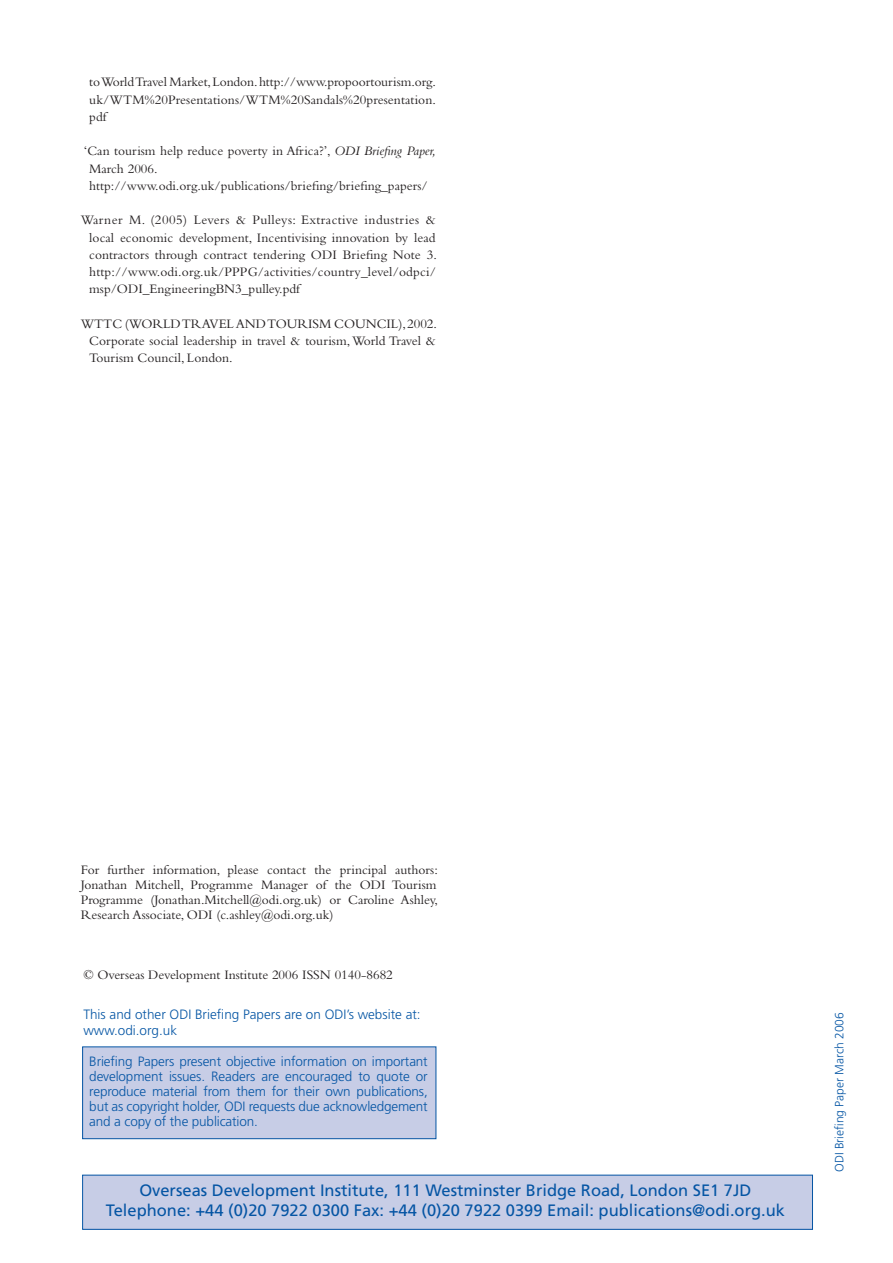
<style>
.page{position:relative;width:893px;height:1263px;background:#fff}
.page>*{position:absolute;margin:0;border:0;box-sizing:border-box;transform-origin:0 0}
.t1{font:16.5px/19.8px "Frutiger";color:#0555a4;text-align:center}
.t2{font:13.5px/17.2px "Bembo";color:#231f20;text-align:justify}
.t3{font:300 13.5px/15px "Frutiger";letter-spacing:-.01em;color:#0555a4}
.t4{font:300 12px "Frutiger";color:#0555a4}
.s1{font-style:italic}
</style>
<div class="page">
<div style="left:83px;top:1047px;width:353px;height:92px;background:#c7cde6"></div>
<div style="left:82px;top:1046px;width:354px;height:93px;border:1px solid #0555a4"></div>
<div style="left:83px;top:1175px;width:729px;height:54px;background:#c7cde6"></div>
<div style="left:82px;top:1175px;width:731px;height:55px;border:1px solid #0555a4"></div>
<p class="t2" style="left:89px;top:73px;width:348px">to World Travel Market, London. http://www.propoortourism.org. uk/WTM%20Presentations/WTM%20Sandals%20presentation. pdf</p>
<p class="t2" style="left:89px;top:142px;width:348px;text-align:left;text-indent:-5px">‘Can tourism help reduce poverty in Africa?’, <span class="s1">ODI Briefing Paper,<br></span>March 2006. http://www.odi.org.uk/publications/briefing/briefing_papers/</p>
<p class="t2" style="left:89px;top:211px;width:349px;text-indent:-8px">Warner M. (2005) Levers &amp; Pulleys: Extractive industries &amp; local economic development, Incentivising innovation by lead contractors through contract tendering ODI Briefing Note 3. http://www.odi.org.uk/PPPG/activities/country_level/odpci/ msp/ODI_EngineeringBN3_pulley.pdf</p>
<p class="t2" style="left:89px;top:315px;width:349px;text-indent:-8px">WTTC (WORLD TRAVEL AND TOURISM COUNCIL), 2002.<br>Corporate social leadership in travel &amp; tourism, World Travel &amp; Tourism Council, London.</p>
<p class="t2" style="left:81px;top:862px;width:359px;line-height:15px">For further information, please contact the principal authors:<br>Jonathan Mitchell, Programme Manager of the ODI Tourism Programme (Jonathan.Mitchell@odi.org.uk) or Caroline Ashley, Research Associate, ODI (c.ashley@odi.org.uk)</p>
<p class="t2" style="left:83px;top:966px;width:311px">© Overseas Development Institute 2006 ISSN 0140-8682</p>
<p class="t3" style="left:83px;top:1006px;width:339px;line-height:16.2px">This and other ODI Briefing Papers are on ODI’s website at: www.odi.org.uk</p>
<p class="t3" style="left:89px;top:1054px;width:340px;text-align:justify">Briefing Papers present objective information on important development issues. Readers are encouraged to quote or reproduce material from them for their own publications, but as copyright holder, ODI requests due acknowledgement and a copy of the publication.</p>
<p class="t1" style="left:106px;top:1181px;width:681px">Overseas Development Institute, 111 Westminster Bridge Road, London SE1 7JD<br>Telephone: +44 (0)20 7922 0300 Fax: +44 (0)20 7922 0399 Email: publications@odi.org.uk</p>
<p class="t4" style="left:833px;top:1172px;width:161px;rotate:-90deg">ODI Briefing Paper March 2006</p>
</div>
